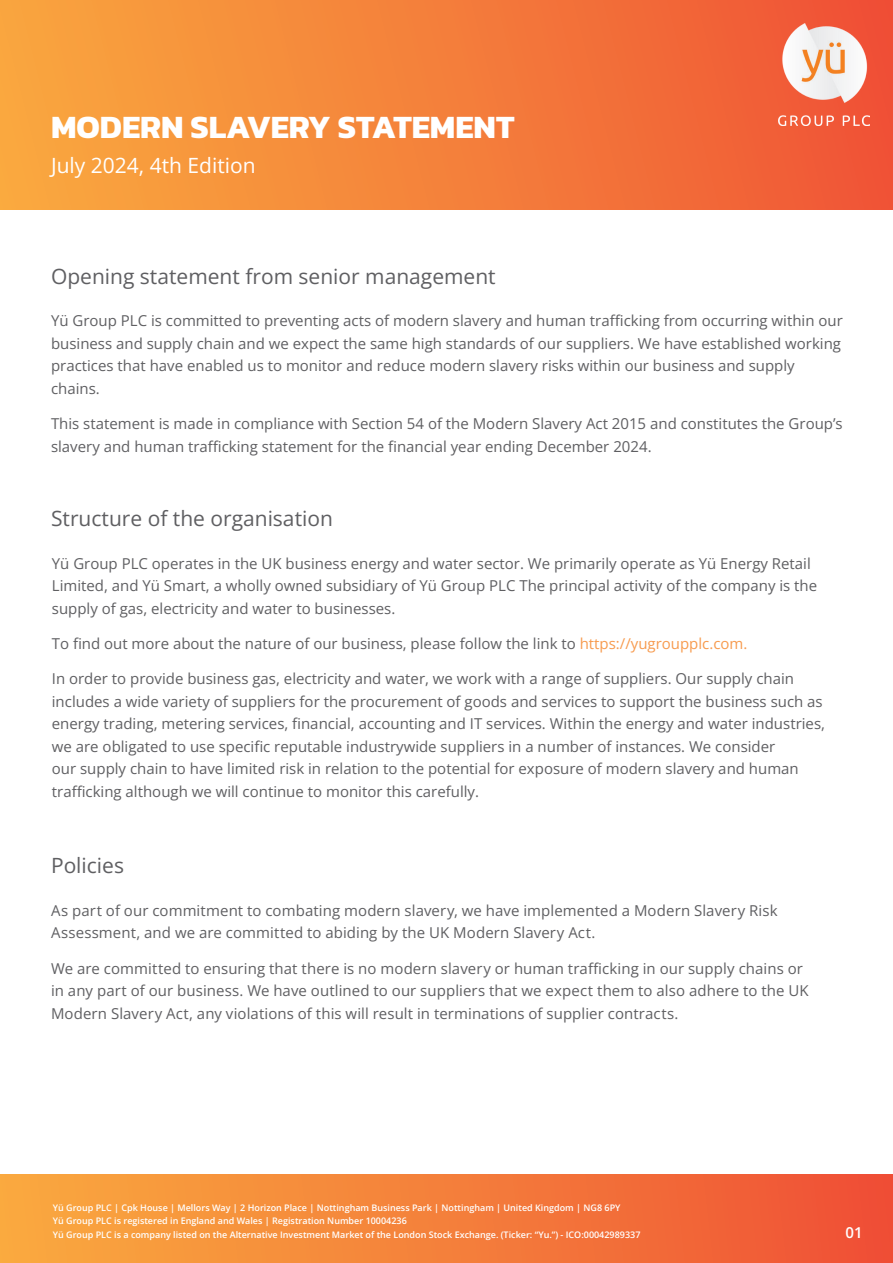
<style>
.page{position:relative;width:893px;height:1263px;background:#fff}
.page>*{position:absolute;margin:0;border:0;box-sizing:border-box;transform-origin:0 0}
.t1{font:700 33px "Kanit";color:#fff}
.t2{font:21px "Open Sans";color:#5f5f62}
.t3{font:21px "Open Sans";color:#fff}
.t4{font:15px/22.5px "Open Sans";color:#5f5f62}
.t5{font:600 15px "Open Sans";color:#fff}
.t6{font:600 9px/13.5px "Open Sans";color:#fff}
.s1{color:#f79b4f}
</style>
<div class="page">
<div style="left:0;top:1174px;width:893px;height:89px;background:linear-gradient(to right,#faab3f,#ef5036)"></div>
<div style="left:0;top:0;width:893px;height:210px;background:linear-gradient(to right,#f9a93f,#ef5336)"></div>
<img style="left:779px;top:23px;width:91px;height:102px">
<h1 class="t1" style="left:51px;top:102px;width:465px">MODERN SLAVERY STATEMENT</h1>
<h2 class="t3" style="left:51px;top:151px;width:206px">July 2024, 4th Edition</h2>
<h2 class="t2" style="left:51px;top:262px;width:446px">Opening statement from senior management</h2>
<p class="t4" style="left:51px;top:309px;width:793px">Yü Group PLC is committed to preventing acts of modern slavery and human trafficking from occurring within our business and supply chain and we expect the same high standards of our suppliers. We have established working practices that have enabled us to monitor and reduce modern slavery risks within our business and supply chains.</p>
<p class="t4" style="left:51px;top:412px;width:793px">This statement is made in compliance with Section 54 of the Modern Slavery Act 2015 and constitutes the Group’s slavery and human trafficking statement for the financial year ending December 2024.</p>
<h2 class="t2" style="left:51px;top:504px;width:283px">Structure of the organisation</h2>
<p class="t4" style="left:52px;top:552px;width:767px">Yü Group PLC operates in the UK business energy and water sector. We primarily operate as Yü Energy Retail<br>Limited, and Yü Smart, a wholly owned subsidiary of Yü Group PLC The principal activity of the company is the supply of gas, electricity and water to businesses.</p>
<p class="t4" style="left:52px;top:632px;width:697px">To find out more about the nature of our business, please follow the link to <span class="s1">https://yugroupplc.com.</span></p>
<p class="t4" style="left:52px;top:667px;width:775px">In order to provide business gas, electricity and water, we work with a range of suppliers. Our supply chain includes a wide variety of suppliers for the procurement of goods and services to support the business such as energy trading, metering services, financial, accounting and IT services. Within the energy and water industries, we are obligated to use specific reputable industrywide suppliers in a number of instances. We consider<br>our supply chain to have limited risk in relation to the potential for exposure of modern slavery and human trafficking although we will continue to monitor this carefully.</p>
<h2 class="t2" style="left:51px;top:851px;width:75px">Policies</h2>
<p class="t4" style="left:51px;top:899px;width:728px">As part of our commitment to combating modern slavery, we have implemented a Modern Slavery Risk<br>Assessment, and we are committed to abiding by the UK Modern Slavery Act.</p>
<p class="t4" style="left:51px;top:956px;width:759px">We are committed to ensuring that there is no modern slavery or human trafficking in our supply chains or in any part of our business. We have outlined to our suppliers that we expect them to also adhere to the UK<br>Modern Slavery Act, any violations of this will result in terminations of supplier contracts.</p>
<p class="t6" style="left:53px;top:1201px;width:589px">Yü Group PLC | Cpk House | Mellors Way | 2 Horizon Place | Nottingham Business Park | Nottingham | United Kingdom | NG8 6PY<br>Yü Group PLC is registered in England and Wales | Registration Number 10004236<br>Yü Group PLC is a company listed on the Alternative Investment Market of the London Stock Exchange. (Ticker: “Yu.”) - ICO:00042989337</p>
<p class="t5" style="left:845px;top:1222px;width:19px">01</p>
</div>
